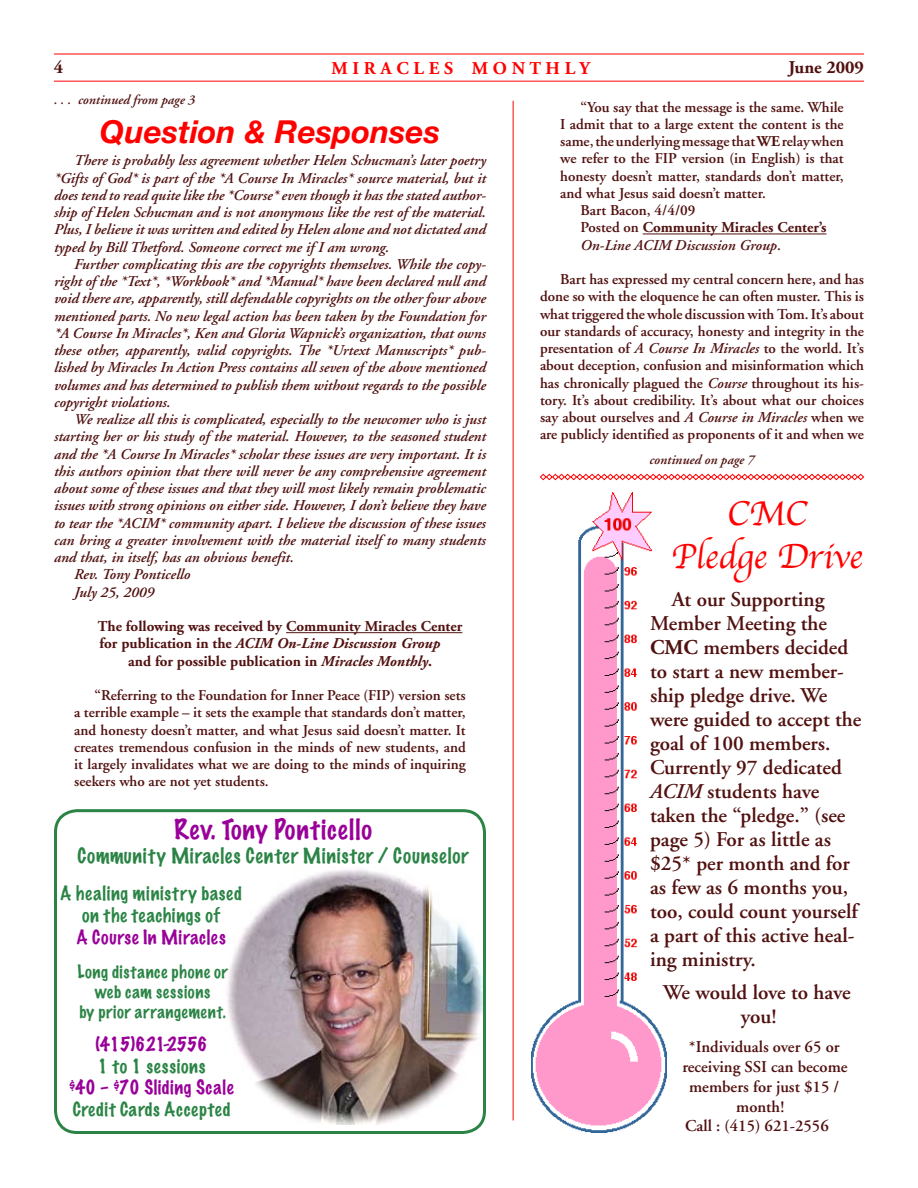
<style>
.page{position:relative;width:918px;height:1188px;background:#fff}
.page>*{position:absolute;margin:0;border:0;box-sizing:border-box;transform-origin:0 0}
.t1{font:36px/43.2px "Apple Chancery";color:#f00;text-align:center}
.t2{font:italic 700 31.5px "Helvetica Neue";color:#f00}
.t3{font:100 25.5px "Marker Felt";letter-spacing:.04em;color:#909}
.t4{font:600 21px/24px "Adobe Garamond";color:#511110}
.t5{font:100 19.5px "Marker Felt";letter-spacing:.04em;color:#2b8445}
.t6{font:100 18px/21.6px "Marker Felt";letter-spacing:.04em;color:#2b8445;text-align:center}
.t7{font:100 18px "Marker Felt";letter-spacing:.03em;color:#909}
.t8{font:700 18px "Adobe Garamond";color:#f00}
.t9{font:100 18px "Marker Felt";color:#909}
.t10{font:700 18px "Adobe Garamond";color:#511110}
.t11{font:600 16.5px "Adobe Garamond";color:#511110}
.t12{font:100 16.5px/19.8px "Marker Felt";letter-spacing:.04em;color:#2b8445;text-align:center}
.t13{font:italic 600 15px/17.2px "Adobe Garamond";color:#511110;text-align:justify}
.t14{font:600 15px/17.2px "Adobe Garamond";color:#511110;text-align:justify}
.t15{font:700 15px "Adobe Garamond";color:#511110}
.t16{font:italic 700 15px "Adobe Garamond";color:#511110}
.t17{font:italic 600 13.5px "Adobe Garamond";color:#511110}
.s1{font-style:normal}
.s2{font-style:italic}
.s3{font-weight:700}
.s4{font-weight:600}
</style>
<div class="page">
<hr style="left:54px;top:81px;width:810px;height:1px;background:#f00">
<hr style="left:54px;top:54px;width:810px;height:1px;background:#f00">
<img style="left:227px;top:869px;width:256px;height:256px">
<div style="left:54px;top:809px;width:432px;height:325px;border:3px solid #2b8445;border-radius:22px"></div>
<hr style="left:513px;top:101px;width:1px;height:1019px;background:#f00">
<img style="left:531px;top:493px;width:135px;height:640px">
<svg style="left:540px;top:474px;width:324px;height:6px"></svg>
<hr style="left:286px;top:632px;width:176px;height:1px;background:#511110">
<hr style="left:643px;top:234px;width:183px;height:1px;background:#511110">
<p class="t10" style="left:54px;top:58px;width:11px">4</p>
<p class="t8" style="left:332px;top:58px;width:260px">M I R A C L E S M O N T H L Y</p>
<p class="t10" style="left:788px;top:58px;width:77px">June 2009</p>
<p class="t17" style="left:54px;top:92px;width:143px">. . . continued from page 3</p>
<h2 class="t2" style="left:100px;top:112px;width:342px">Question &amp; Responses</h2>
<p class="t13" style="left:54px;top:152px;width:434px;text-indent:20px">There is probably less agreement whether Helen Schucman’s later poetry *Gifts of God* is part of the *A Course In Miracles* source material, but it does tend to read quite like the *Course* even though it has the stated author&shy;ship of Helen Schucman and is not anonymous like the rest of the material.<br>Plus, I believe it was written and edited by Helen alone and not dictated and typed by Bill Thetford. Someone correct me if I am wrong.</p>
<p class="t13" style="left:54px;top:256px;width:434px;text-indent:20px">Further complicating this are the copyrights themselves. While the copy&shy;right of the *Text*, *Workbook* and *Manual* have been declared null and void there are, apparently, still defendable copyrights on the other four above mentioned parts. No new legal action has been taken by the Foundation for *A Course In Miracles*, Ken and Gloria Wapnick’s organization, that owns these other, apparently, valid copyrights. The *Urtext Manuscripts* pub&shy;lished by Miracles In Action Press contains all seven of the above mentioned volumes and has determined to publish them without regards to the possible copyright violations.</p>
<p class="t13" style="left:74px;top:411px;width:413px">We realize all this is complicated, especially to the newcomer who is just</p>
<p class="t13" style="left:54px;top:428px;width:434px">starting her or his study of the material. However, to the seasoned student</p>
<p class="t13" style="left:54px;top:446px;width:434px">and the *A Course In Miracles* scholar these issues are very important. It is</p>
<p class="t13" style="left:54px;top:463px;width:433px">this authors opinion that there will never be any comprehensive agreement</p>
<p class="t13" style="left:54px;top:480px;width:433px">about some of these issues and that they will most likely remain problematic</p>
<p class="t13" style="left:54px;top:497px;width:434px">issues with strong opinions on either side. However, I don’t believe they have</p>
<p class="t13" style="left:54px;top:515px;width:434px">to tear the *ACIM* community apart. I believe the discussion of these issues</p>
<p class="t13" style="left:54px;top:532px;width:433px">can bring a greater involvement with the material itself to many students</p>
<p class="t13" style="left:54px;top:549px;width:241px">and that, in itself, has an obvious benefit.</p>
<p class="t13" style="left:74px;top:566px;width:118px">Rev. Tony Ponticello</p>
<p class="t13" style="left:74px;top:584px;width:81px">July 25, 2009</p>
<p class="t15" style="left:98px;top:618px;width:366px">The following was received by Community Miracles Center</p>
<p class="t16" style="left:100px;top:636px;width:342px"><span class="s1">for publication in the</span> ACIM On-Line Discussion Group</p>
<p class="t15" style="left:128px;top:653px;width:305px">and for possible publication in <span class="s2">Miracles Monthly</span>.</p>
<p class="t14" style="left:74px;top:687px;width:393px;text-indent:20px">“Referring to the Foundation for Inner Peace (FIP) version sets a terrible example – it sets the example that standards don’t matter, and honesty doesn’t matter, and what Jesus said doesn’t matter. It creates tremendous confusion in the minds of new students, and it largely invalidates what we are doing to the minds of inquiring seekers who are not yet students.</p>
<h3 class="t3" style="left:174px;top:817px;width:199px">Rev. Tony Ponticello</h3>
<h3 class="t5" style="left:77px;top:846px;width:393px">Community Miracles Center Minister / Counselor</h3>
<p class="t6" style="left:60px;top:884px;width:183px">A healing ministry based on the teachings of</p>
<p class="t7" style="left:76px;top:928px;width:151px">A Course In Miracles</p>
<p class="t12" style="left:77px;top:963px;width:152px">Long distance phone or web cam sessions<br>by prior arrangement.</p>
<p class="t9" style="left:96px;top:1035px;width:113px">(415)621-2556</p>
<p class="t6" style="left:98px;top:1056px;width:109px">1 to 1 sessions</p>
<p class="t7" style="left:70px;top:1079px;width:165px">$40 – $70 Sliding Scale</p>
<p class="t6" style="left:73px;top:1099px;width:159px">Credit Cards Accepted</p>
<p class="t14" style="left:580px;top:99px;width:265px">“You say that the message is the same. While</p>
<p class="t14" style="left:560px;top:116px;width:285px">I admit that to a large extent the content is the</p>
<p class="t14" style="left:560px;top:133px;width:285px">same, the underlying message that <span class="s3">WE</span> relay when</p>
<p class="t14" style="left:560px;top:150px;width:285px">we refer to the FIP version (in English) is that</p>
<p class="t14" style="left:560px;top:168px;width:285px">honesty doesn’t matter, standards don’t matter,</p>
<p class="t14" style="left:560px;top:185px;width:207px">and what Jesus said doesn’t matter.</p>
<p class="t14" style="left:580px;top:202px;width:117px">Bart Bacon, 4/4/09</p>
<p class="t15" style="left:580px;top:220px;width:247px"><span class="s4">Posted on</span> Community Miracles Center’s</p>
<p class="t13" style="left:580px;top:237px;width:202px">On-Line ACIM Discussion Group<span class="s1">.</span></p>
<p class="t14" style="left:540px;top:271px;width:326px;text-indent:20px">Bart has expressed my central concern here, and has done so with the eloquence he can often muster. This is what triggered the whole discussion with Tom. It’s about our standards of accuracy, honesty and integrity in the presentation of <span class="s2">A Course In Miracles</span> to the world. It’s about deception, confusion and misinformation which has chronically plagued the <span class="s2">Course</span> throughout its his&shy;tory. It’s about credibility. It’s about what our choices say about ourselves and <span class="s2">A Course in Miracles</span> when we are publicly identified as proponents of it and when we</p>
<p class="t17" style="left:649px;top:452px;width:107px">continued on page 7</p>
<h1 class="t1" style="left:671px;top:491px;width:193px">CMC<br>Pledge Drive</h1>
<p class="t4" style="left:650px;top:588px;width:213px;text-indent:22px">At our Supporting<br>Member Meeting the<br><span class="s3">CMC</span> members decided to start a new member&shy;ship pledge drive. We were guided to accept the goal of 100 members.<br>Currently 97 dedicated<br><span class="s2">ACIM</span> students have taken the “pledge.” (see page 5) For as little as $25* per month and for as few as 6 months you, too, could count yourself a part of this active heal&shy;ing ministry.</p>
<h3 class="t4" style="left:663px;top:981px;width:189px;text-align:center">We would love to have you!</h3>
<p class="t11" style="left:689px;top:1038px;width:152px">*Individuals over 65 or</p>
<p class="t11" style="left:682px;top:1058px;width:167px">receiving SSI can become</p>
<p class="t11" style="left:689px;top:1077px;width:152px">members for just $15 /</p>
<p class="t11" style="left:736px;top:1097px;width:50px">month!</p>
<p class="t11" style="left:685px;top:1117px;width:145px">Call : (415) 621-2556</p>
</div>
